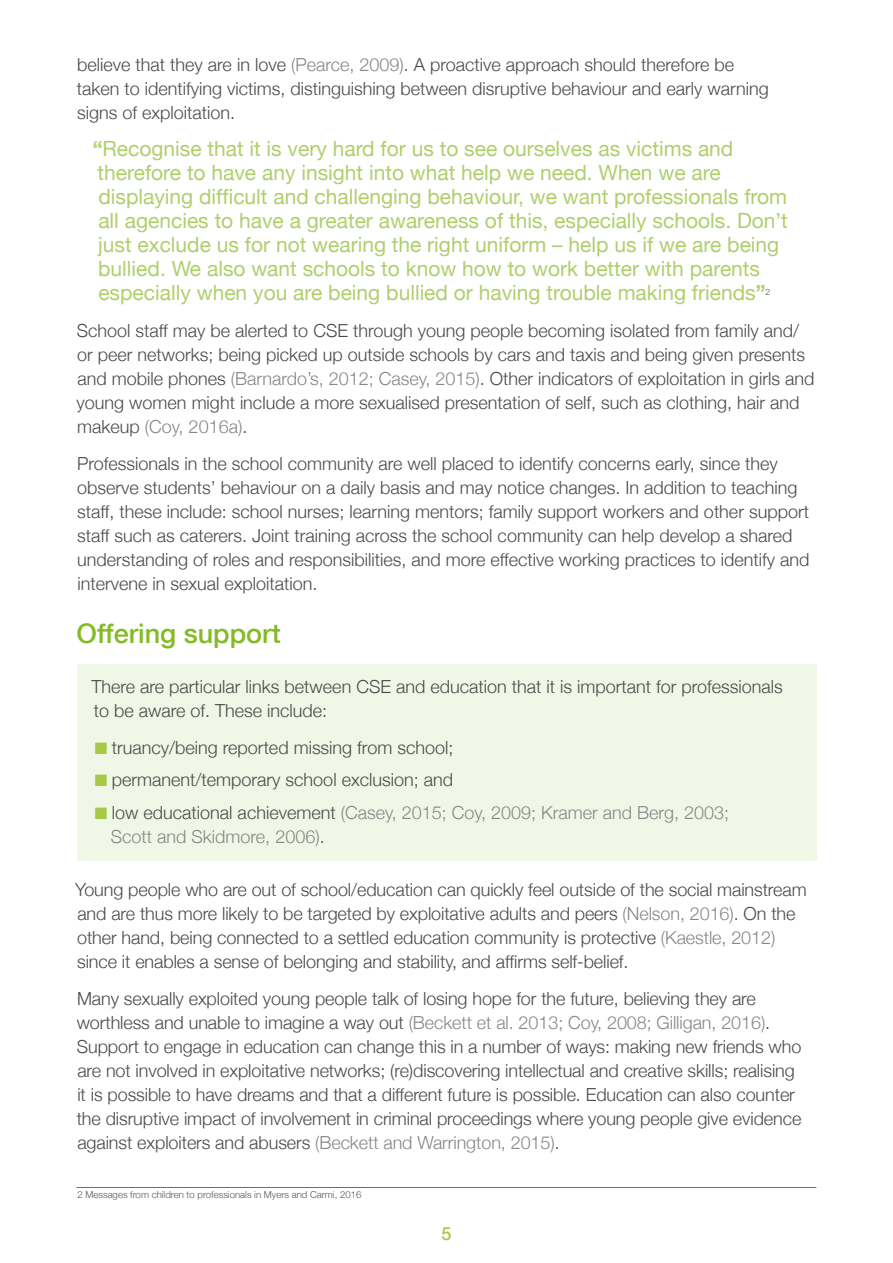
<style>
.page{position:relative;width:893px;height:1263px;background:#fff}
.page>*{position:absolute;margin:0;border:0;box-sizing:border-box;transform-origin:0 0}
.t1{font:500 27px "Helvetica Neue";color:#83bb26}
.t2{font:21px/24px "Helvetica Neue";color:#afcf6c}
.t3{font:300 18px/24px "Helvetica Neue";color:#4a4a49}
.t4{font:300 18px/24px "Helvetica Neue";color:#878787}
.t5{font:500 18px "Helvetica Neue";color:#a8c948}
.t6{font:300 9.6px "Helvetica Neue";color:#575756}
.t7{font:300 8.7px "Helvetica Neue";color:#575756}
.s1{color:#878787}
.s2{font-weight:700}
.s3{color:#a8c947}
.s4{color:#4a4a49}
</style>
<div class="page">
<div style="left:77px;top:664px;width:739px;height:197px;background:#f1f7e7"></div>
<hr style="left:77px;top:1187px;width:739px;height:1px;background:#706f6f">
<p class="t3" style="left:77px;top:53px;width:694px">believe that they are in love <span class="s1">(Pearce, 2009)</span>. A proactive approach should therefore be taken to identifying victims, distinguishing between disruptive behaviour and early warning signs of exploitation.</p>
<p class="t2" style="left:93px;top:136px;width:696px"><span class="s2">“</span>Recognise that it is very hard for us to see ourselves as victims and therefore to have any insight into what help we need. When we are displaying difficult and challenging behaviour, we want professionals from all agencies to have a greater awareness of this, especially schools. Don’t just exclude us for not wearing the right uniform – help us if we are being bullied. We also want schools to know how to work better with parents especially when you are being bullied or having trouble making friends<span class="s2">”</span></p>
<p class="t7" style="left:765px;top:287px;width:6px">2</p>
<p class="t3" style="left:77px;top:318px;width:739px">School staff may be alerted to CSE through young people becoming isolated from family and/ or peer networks; being picked up outside schools by cars and taxis and being given presents and mobile phones <span class="s1">(Barnardo’s, 2012; Casey, 2015)</span>. Other indicators of exploitation in girls and young women might include a more sexualised presentation of self, such as clothing, hair and makeup <span class="s1">(Coy, 2016a)</span>.</p>
<p class="t3" style="left:77px;top:451px;width:734px">Professionals in the school community are well placed to identify concerns early, since they observe students’ behaviour on a daily basis and may notice changes. In addition to teaching staff, these include: school nurses; learning mentors; family support workers and other support staff such as caterers. Joint training across the school community can help develop a shared understanding of roles and responsibilities, and more effective working practices to identify and intervene in sexual exploitation.</p>
<h1 class="t1" style="left:77px;top:617px;width:206px">Offering support</h1>
<p class="t3" style="left:92px;top:674px;width:693px">There are particular links between CSE and education that it is important for professionals to be aware of. These include:</p>
<p class="t3" style="left:95px;top:735px;width:360px"><span class="s3">■</span> truancy/being reported missing from school;</p>
<p class="t3" style="left:95px;top:767px;width:360px"><span class="s3">■</span> permanent/temporary school exclusion; and</p>
<p class="t4" style="left:111px;top:800px;width:620px;text-indent:-16px"><span class="s3">■</span> <span class="s4">low educational achievement</span> (Casey, 2015; Coy, 2009; Kramer and Berg, 2003;<br>Scott and Skidmore, 2006)<span class="s4">.</span></p>
<p class="t3" style="left:75px;top:878px;width:733px">Young people who are out of school/education can quickly feel outside of the social mainstream and are thus more likely to be targeted by exploitative adults and peers <span class="s1">(Nelson, 2016)</span>. On the other hand, being connected to a settled education community is protective <span class="s1">(Kaestle, 2012) </span>since it enables a sense of belonging and stability, and affirms self-belief.</p>
<p class="t3" style="left:77px;top:986px;width:726px">Many sexually exploited young people talk of losing hope for the future, believing they are worthless and unable to imagine a way out <span class="s1">(Beckett et al. 2013; Coy, 2008; Gilligan, 2016)</span>.<br>Support to engage in education can change this in a number of ways: making new friends who are not involved in exploitative networks; (re)discovering intellectual and creative skills; realising it is possible to have dreams and that a different future is possible. Education can also counter the disruptive impact of involvement in criminal proceedings where young people give evidence against exploiters and abusers <span class="s1">(Beckett and Warrington, 2015)</span>.</p>
<p class="t6" style="left:77px;top:1189px;width:286px">2 Messages from children to professionals in Myers and Carmi, 2016</p>
<p class="t5" style="left:441px;top:1222px;width:12px">5</p>
</div>
